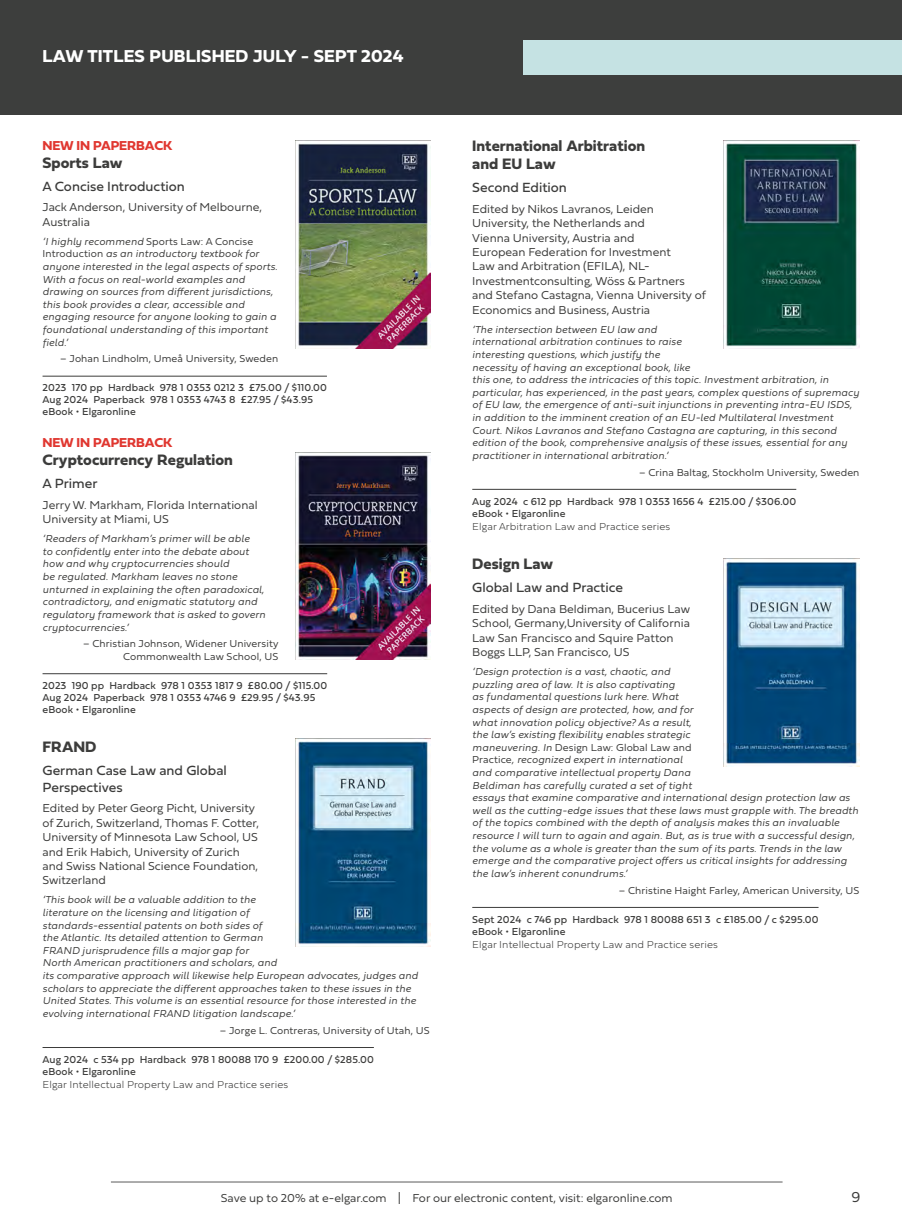
<style>
.page{position:relative;width:902px;height:1225px;background:#fff}
.page>*{position:absolute;margin:0;border:0;box-sizing:border-box;transform-origin:0 0}
.t1{font:700 18px "Fieldwork Hum";letter-spacing:.01em;color:#fff}
.t2{font:700 15.75px/18px "Fieldwork Hum";color:#3c3c3b}
.t3{font:15px "Fieldwork Hum Light";color:#3c3c3b}
.t4{font:13.8px/16.5px "Fieldwork Hum";color:#3c3c3b}
.t5{font:700 13.5px "Fieldwork Hum";letter-spacing:-.01em;color:#e03730}
.t6{font:12px/14.4px "Fieldwork Hum Light";color:#3c3c3b}
.t7{font:italic 300 10.5px/12.6px "Fieldwork";letter-spacing:.01em;color:#3c3c3b}
.t8{font:10.5px/12px "Fieldwork Hum";letter-spacing:.01em;color:#3c3c3b}
.t9{font:10.5px/12.6px "Fieldwork Hum Light";letter-spacing:.01em;color:#3c3c3b;text-align:right}
.t10{font:100 10.5px "Fieldwork Hum";letter-spacing:.01em;color:#3c3c3b}
.s1{font-family:"Fieldwork";font-weight:300;font-style:italic}
.s2{font-family:"Fieldwork Hum Light";font-weight:400;font-style:normal}
.s3{font-size:18px}
</style>
<div class="page">
<hr style="left:111px;top:1181px;width:671px;height:1px;background:#3c3c3b">
<hr style="left:472px;top:489px;width:324px;height:1px;background:#3c3c3b">
<hr style="left:472px;top:907px;width:346px;height:1px;background:#3c3c3b">
<hr style="left:43px;top:376px;width:284px;height:1px;background:#3c3c3b">
<hr style="left:43px;top:673px;width:284px;height:1px;background:#3c3c3b">
<hr style="left:43px;top:1047px;width:331px;height:1px;background:#3c3c3b">
<div style="left:0;top:0;width:901px;height:115px;background:#3d3e3d"></div>
<div style="left:523px;top:40px;width:378px;height:34px;background:#c5e2e3"></div>
<img style="left:295px;top:141px;width:135px;height:207px">
<img style="left:295px;top:452px;width:135px;height:208px">
<img style="left:295px;top:738px;width:135px;height:208px">
<img style="left:723px;top:141px;width:136px;height:207px">
<img style="left:723px;top:559px;width:136px;height:207px">
<h1 class="t1" style="left:43px;top:42px;width:362px">LAW TITLES PUBLISHED JULY - SEPT 2024</h1>
<p class="t5" style="left:43px;top:134px;width:131px">NEW IN PAPERBACK</p>
<h2 class="t2" style="left:43px;top:153px;width:81px">Sports Law</h2>
<h3 class="t4" style="left:43px;top:177px;width:144px">A Concise Introduction</h3>
<p class="t6" style="left:43px;top:199px;width:221px">Jack Anderson, University of Melbourne,<br>Australia</p>
<p class="t9" style="left:43px;top:234px;width:212px"><span class="s1">‘I highly recommend</span> Sports Law: A Concise</p>
<p class="t7" style="left:43px;top:247px;width:236px"><span class="s2">Introduction</span> as an introductory textbook for anyone interested in the legal aspects of sports.<br>With a focus on real-world examples and drawing on sources from different jurisdictions, this book provides a clear, accessible and engaging resource for anyone looking to gain a foundational understanding of this important field.’</p>
<p class="t9" style="left:60px;top:352px;width:219px">– Johan Lindholm, Umeå University, Sweden</p>
<p class="t8" style="left:43px;top:381px;width:286px">2023 170 pp Hardback 978 1 0353 0212 3 £75.00 / $110.00<br>Aug 2024 Paperback 978 1 0353 4743 8 £27.95 / $43.95 eBook • Elgaronline</p>
<p class="t5" style="left:43px;top:432px;width:131px">NEW IN PAPERBACK</p>
<h2 class="t2" style="left:43px;top:450px;width:192px">Cryptocurrency Regulation</h2>
<h3 class="t4" style="left:43px;top:475px;width:56px">A Primer</h3>
<p class="t6" style="left:43px;top:497px;width:216px">Jerry W. Markham, Florida International<br>University at Miami, US</p>
<p class="t7" style="left:43px;top:532px;width:224px">‘Readers of Markham’s primer will be able<br>to confidently enter into the debate about how and why cryptocurrencies should<br>be regulated. Markham leaves no stone unturned in explaining the often paradoxical, contradictory, and enigmatic statutory and regulatory framework that is asked to govern cryptocurrencies.’</p>
<p class="t9" style="left:83px;top:637px;width:197px">– Christian Johnson, Widener University<br>Commonwealth Law School, US</p>
<p class="t8" style="left:43px;top:679px;width:286px">2023 190 pp Hardback 978 1 0353 1817 9 £80.00 / $115.00<br>Aug 2024 Paperback 978 1 0353 4746 9 £29.95 / $43.95 eBook • Elgaronline</p>
<h2 class="t2" style="left:43px;top:737px;width:56px">FRAND</h2>
<h3 class="t4" style="left:43px;top:761px;width:186px">German Case Law and Global<br>Perspectives</h3>
<p class="t6" style="left:43px;top:800px;width:218px">Edited by Peter Georg Picht, University of Zurich, Switzerland, Thomas F. Cotter, University of Minnesota Law School, US and Erik Habich, University of Zurich and Swiss National Science Foundation, Switzerland</p>
<p class="t7" style="left:43px;top:893px;width:377px">‘This book will be a valuable addition to the<br>literature on the licensing and litigation of<br>standards-essential patents on both sides of<br>the Atlantic. Its detailed attention to German<br>FRAND jurisprudence fills a major gap for<br>North American practitioners and scholars, and<br>its comparative approach will likewise help European advocates, judges and scholars to appreciate the different approaches taken to these issues in the United States. This volume is an essential resource for those interested in the evolving international FRAND litigation landscape.’</p>
<p class="t9" style="left:220px;top:1023px;width:211px">– Jorge L. Contreras, University of Utah, US</p>
<p class="t8" style="left:43px;top:1052px;width:333px">Aug 2024 c 534 pp Hardback 978 1 80088 170 9 £200.00 / $285.00 eBook • Elgaronline</p>
<p class="t10" style="left:43px;top:1076px;width:247px">Elgar Intellectual Property Law and Practice series</p>
<h2 class="t2" style="left:472px;top:136px;width:174px">International Arbitration and EU Law</h2>
<h3 class="t4" style="left:472px;top:179px;width:96px">Second Edition</h3>
<p class="t6" style="left:472px;top:201px;width:235px">Edited by Nikos Lavranos, Leiden University, the Netherlands and<br>Vienna University, Austria and<br>European Federation for Investment<br>Law and Arbitration (EFILA), NL-Investmentconsulting, Wöss &amp; Partners and Stefano Castagna, Vienna University of Economics and Business, Austria</p>
<p class="t7" style="left:472px;top:322px;width:388px">‘The intersection between EU law and<br>international arbitration continues to raise<br>interesting questions, which justify the<br>necessity of having an exceptional book, like<br>this one, to address the intricacies of this topic. Investment arbitration, in particular, has experienced, in the past years, complex questions of supremacy of EU law, the emergence of anti-suit injunctions in preventing intra-EU ISDS, in addition to the imminent creation of an EU-led Multilateral Investment Court. Nikos Lavranos and Stefano Castagna are capturing, in this second edition of the book, comprehensive analysis of these issues, essential for any practitioner in international arbitration.’</p>
<p class="t9" style="left:639px;top:465px;width:222px">– Crina Baltag, Stockholm University, Sweden</p>
<p class="t8" style="left:472px;top:495px;width:325px">Aug 2024 c 612 pp Hardback 978 1 0353 1656 4 £215.00 / $306.00 eBook • Elgaronline</p>
<p class="t10" style="left:472px;top:518px;width:199px">Elgar Arbitration Law and Practice series</p>
<h2 class="t2" style="left:472px;top:554px;width:83px">Design Law</h2>
<h3 class="t4" style="left:472px;top:579px;width:152px">Global Law and Practice</h3>
<p class="t6" style="left:472px;top:601px;width:219px">Edited by Dana Beldiman, Bucerius Law School, Germany,University of California Law San Francisco and Squire Patton Boggs LLP, San Francisco, US</p>
<p class="t7" style="left:472px;top:665px;width:223px">‘Design protection is a vast, chaotic, and puzzling area of law. It is also captivating<br>as fundamental questions lurk here. What aspects of design are protected, how, and for what innovation policy objective? As a result, the law’s existing flexibility enables strategic</p>
<p class="t9" style="left:472px;top:740px;width:221px"><span class="s1">maneuvering. In</span> Design Law: Global Law and</p>
<p class="t7" style="left:472px;top:753px;width:387px"><span class="s2">Practice</span>, recognized expert in international<br>and comparative intellectual property Dana<br>Beldiman has carefully curated a set of tight<br>essays that examine comparative and international design protection law as well as the cutting-edge issues that these laws must grapple with. The breadth of the topics combined with the depth of analysis makes this an invaluable resource I will turn to again and again. But, as is true with a successful design, the volume as a whole is greater than the sum of its parts. Trends in the law emerge and the comparative project offers us critical insights for addressing the law’s inherent conundrums.’</p>
<p class="t9" style="left:619px;top:883px;width:242px">– Christine Haight Farley, American University, US</p>
<p class="t8" style="left:472px;top:912px;width:348px">Sept 2024 c 746 pp Hardback 978 1 80088 651 3 c £185.00 / c $295.00 eBook • Elgaronline</p>
<p class="t10" style="left:472px;top:936px;width:247px">Elgar Intellectual Property Law and Practice series</p>
<p class="t6" style="left:221px;top:1190px;width:453px">Save up to 20% at e-elgar.com <span class="s3">I</span> For our electronic content, visit: elgaronline.com</p>
<h3 class="t3" style="left:851px;top:1184px;width:10px">9</h3>
</div>
